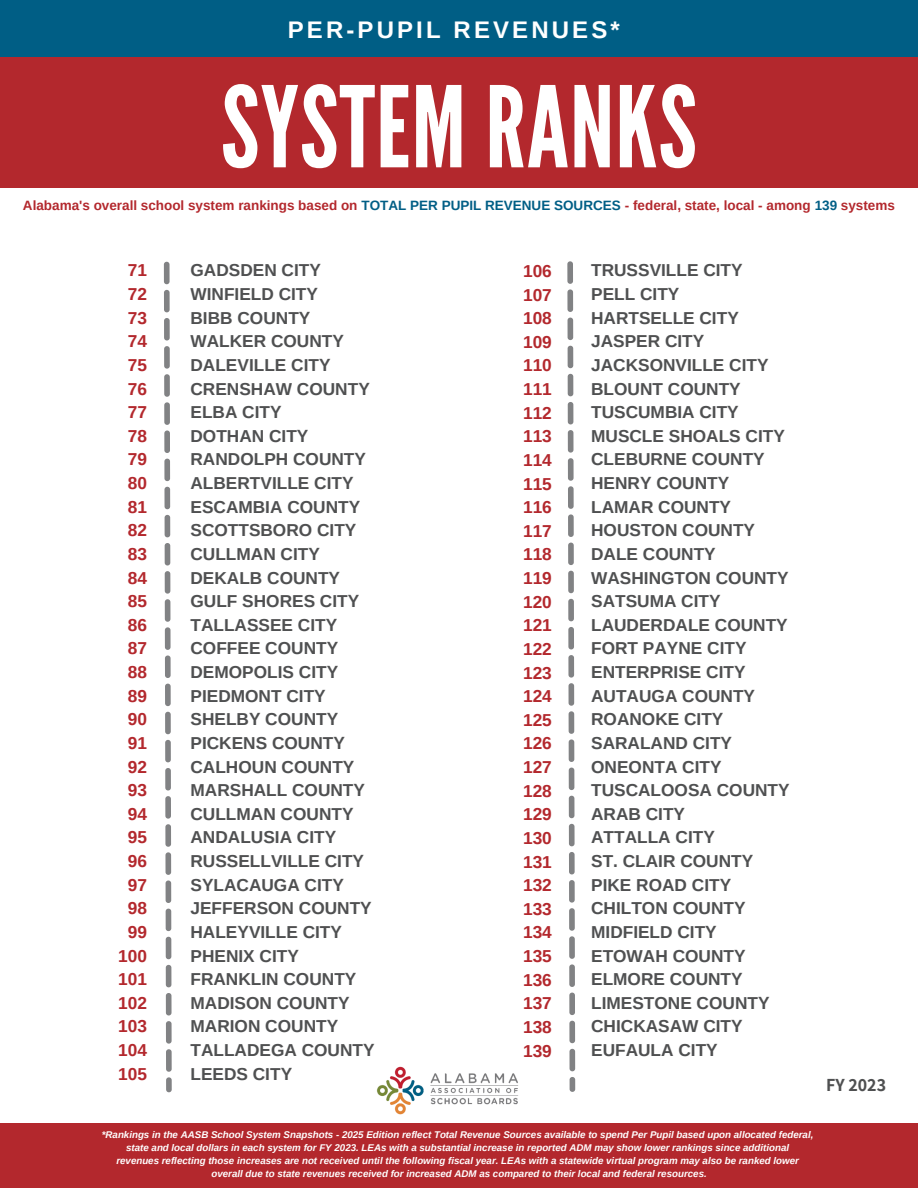
<style>
.page{position:relative;width:918px;height:1188px;background:#fff}
.page>*{position:absolute;margin:0;border:0;box-sizing:border-box;transform-origin:0 0}
.t1{font:112.05px "League Gothic";letter-spacing:.01em;color:#fff}
.t2{font:700 24px "Liberation Sans";letter-spacing:.13em;color:#fff}
.t3{font:700 18px "Assistant";color:#4f5051}
.t4{font:700 17.25px/23.7px "Arimo";color:#4f5051}
.t5{font:700 17.25px/23.7px "Arimo";color:#b3282d;text-align:center}
.t6{font:italic 15.75px "Arimo";color:#fff}
.t7{font:700 13.5px "Arimo";color:#b3282d}
.t8{font:italic 700 9.75px "Arimo";color:#fff}
.s1{color:#005e85}
</style>
<div class="page">
<img style="left:376px;top:1066px;width:143px;height:49px">
<div style="left:0;top:0;width:918px;height:188px;background:#b3282d"></div>
<div style="left:0;top:1124px;width:918px;height:64px;background:#b3282d"></div>
<div style="left:0;top:0;width:918px;height:57px;background:#005e85"></div>
<svg style="left:567px;top:261px;width:8px;height:831px"></svg>
<svg style="left:164px;top:262px;width:8px;height:830px"></svg>
<p class="t2" style="left:288px;top:17px;width:334px">PER-PUPIL REVENUES*</p>
<h3 class="t1" style="left:221px;top:63px;width:477px">SYSTEM RANKS</h3>
<p class="t7" style="left:23px;top:198px;width:873px">Alabama's overall school system rankings based on <span class="s1">TOTAL PER PUPIL REVENUE SOURCES</span> - federal, state, local - among <span class="s1">139</span> systems</p>
<h2 class="t5" style="left:118px;top:259px;width:30px">71<br>72<br>73<br>74<br>75<br>76<br>77<br>78<br>79<br>80<br>81<br>82<br>83<br>84<br>85<br>86<br>87<br>88<br>89<br>90<br>91<br>92<br>93<br>94<br>95<br>96<br>97<br>98<br>99<br>100<br>101<br>102<br>103<br>104<br>105</h2>
<p class="t4" style="left:191px;top:259px;width:186px">GADSDEN CITY<br>WINFIELD CITY<br>BIBB COUNTY<br>WALKER COUNTY<br>DALEVILLE CITY<br>CRENSHAW COUNTY<br>ELBA CITY<br>DOTHAN CITY<br>RANDOLPH COUNTY<br>ALBERTVILLE CITY<br>ESCAMBIA COUNTY<br>SCOTTSBORO CITY<br>CULLMAN CITY<br>DEKALB COUNTY<br>GULF SHORES CITY<br>TALLASSEE CITY<br>COFFEE COUNTY<br>DEMOPOLIS CITY<br>PIEDMONT CITY<br>SHELBY COUNTY<br>PICKENS COUNTY<br>CALHOUN COUNTY<br>MARSHALL COUNTY<br>CULLMAN COUNTY<br>ANDALUSIA CITY<br>RUSSELLVILLE CITY<br>SYLACAUGA CITY<br>JEFFERSON COUNTY<br>HALEYVILLE CITY<br>PHENIX CITY<br>FRANKLIN COUNTY<br>MADISON COUNTY<br>MARION COUNTY<br>TALLADEGA COUNTY<br>LEEDS CITY</p>
<h1 class="t5" style="left:523px;top:259px;width:30px;text-align:justify">106<br>107<br>108<br>109<br>110<br>111<br>112<br>113<br>114<br>115<br>116<br>117<br>118<br>119<br>120<br>121<br>122<br>123<br>124<br>125<br>126<br>127<br>128<br>129<br>130<br>131<br>132<br>133<br>134<br>135<br>136<br>137<br>138<br>139</h1>
<h5 class="t4" style="left:591px;top:259px;width:200px">TRUSSVILLE CITY<br>PELL CITY<br>HARTSELLE CITY<br>JASPER CITY<br>JACKSONVILLE CITY<br>BLOUNT COUNTY<br>TUSCUMBIA CITY<br>MUSCLE SHOALS CITY<br>CLEBURNE COUNTY<br>HENRY COUNTY<br>LAMAR COUNTY<br>HOUSTON COUNTY<br>DALE COUNTY<br>WASHINGTON COUNTY<br>SATSUMA CITY<br>LAUDERDALE COUNTY<br>FORT PAYNE CITY<br>ENTERPRISE CITY<br>AUTAUGA COUNTY<br>ROANOKE CITY<br>SARALAND CITY<br>ONEONTA CITY<br>TUSCALOOSA COUNTY<br>ARAB CITY<br>ATTALLA CITY<br>ST. CLAIR COUNTY<br>PIKE ROAD CITY<br>CHILTON COUNTY<br>MIDFIELD CITY<br>ETOWAH COUNTY<br>ELMORE COUNTY<br>LIMESTONE COUNTY<br>CHICKASAW CITY<br>EUFAULA CITY</h5>
<p class="t3" style="left:826px;top:1072px;width:61px">FY 2023</p>
<h3 class="t8" style="left:102px;top:1129px;width:713px">*Rankings in the AASB School System Snapshots - 2025 Edition reflect Total Revenue Sources available to spend Per Pupil based upon allocated federal,</h3>
<p class="t8" style="left:126px;top:1142px;width:665px">state and local dollars in each system for FY 2023. LEAs with a substantial increase in reported ADM may show lower rankings since additional</p>
<h3 class="t8" style="left:116px;top:1155px;width:684px">revenues reflecting those increases are not received until the following fiscal year. LEAs with a statewide virtual program may also be ranked lower</h3>
<p class="t8" style="left:211px;top:1168px;width:497px">overall due to state revenues received for increased ADM as compared to their local and federal resources.</p>
<h3 class="t6" style="left:89px;top:1145px;width:736px">*Rankings in the AASB School System Snapshots - 2021 Edition reflect Total Revenue Sources Per Pupil</h3>
<h3 class="t6" style="left:221px;top:1167px;width:478px">based upon allocated state, federal and local dollars in each system.</h3>
</div>
